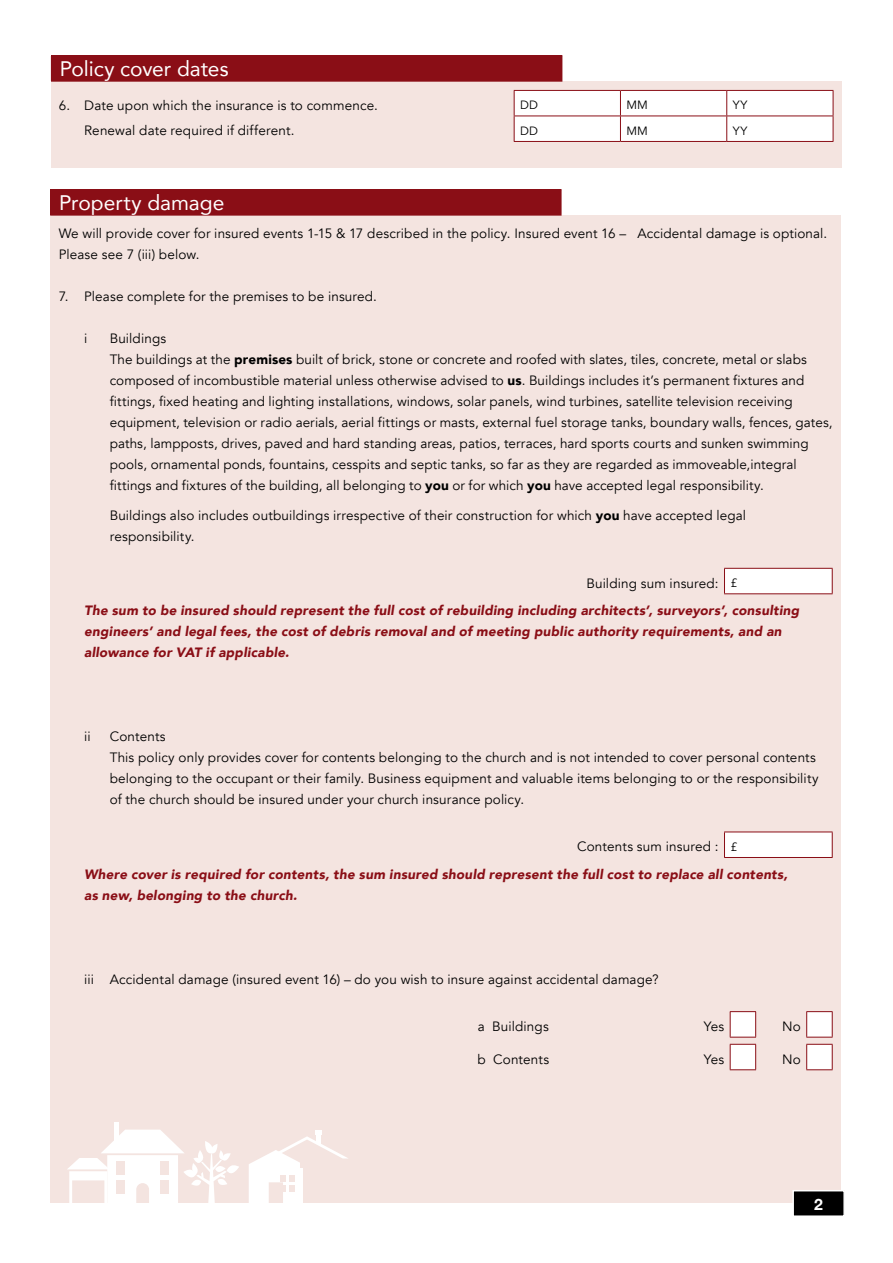
<style>
.page{position:relative;width:893px;height:1263px;background:#fff}
.page>*{position:absolute;margin:0;border:0;box-sizing:border-box;transform-origin:0 0}
.t1{font:21px "Avenir";color:#fff}
.t2{font:700 15.75px "Helvetica Neue Welsh";color:#fff}
.t3{font:13.5px/21px "Avenir";letter-spacing:.01em;color:#000}
.t4{font:italic 900 13.5px/27.5px "Avenir";letter-spacing:.015em;color:#8a0e16}
.t5{font:12px "Avenir";letter-spacing:.015em;color:#000}
.s1{font-weight:900}
.s2{font-weight:400;font-style:normal;color:#000}
.s3{font-weight:400;font-style:normal;font-size:12px;color:#000}
</style>
<div class="page">
<div style="left:51px;top:82px;width:791px;height:86px;background:#f4e4e0"></div>
<div style="left:51px;top:56px;width:511px;height:25px;background:#8a0e16"></div>
<hr style="left:51px;top:55px;width:511px;height:1px;background:#8a0e16">
<hr style="left:51px;top:81px;width:511px;height:1px;background:#8a0e16">
<hr style="left:514px;top:141px;width:106px;height:1px;background:#8a0e16">
<hr style="left:620px;top:141px;width:107px;height:1px;background:#8a0e16">
<svg style="left:514px;top:90px;width:320px;height:51px;background:#f8f1f2"></svg>
<hr style="left:727px;top:141px;width:106px;height:1px;background:#8a0e16">
<div style="left:50px;top:215px;width:791px;height:988px;background:#f4e4e0"></div>
<div style="left:51px;top:190px;width:510px;height:25px;background:#8a0e16"></div>
<svg style="left:50px;top:190px;width:1px;height:25px"></svg>
<hr style="left:50px;top:189px;width:512px;height:1px;background:#8a0e16">
<hr style="left:560px;top:190px;width:2px;height:25px;background:#8a0e16">
<hr style="left:50px;top:215px;width:512px;height:1px;background:#8a0e16">
<div style="left:724px;top:568px;width:108px;height:26px;background:#fff"></div>
<svg style="left:724px;top:569px;width:1px;height:24px"></svg>
<hr style="left:724px;top:568px;width:109px;height:1px;background:#8a0e16">
<svg style="left:832px;top:569px;width:1px;height:24px"></svg>
<hr style="left:724px;top:593px;width:109px;height:1px;background:#8a0e16">
<div style="left:724px;top:832px;width:108px;height:25px;background:#fff"></div>
<svg style="left:724px;top:832px;width:1px;height:25px"></svg>
<hr style="left:724px;top:831px;width:109px;height:1px;background:#8a0e16">
<svg style="left:832px;top:832px;width:1px;height:25px"></svg>
<hr style="left:724px;top:857px;width:109px;height:1px;background:#8a0e16">
<svg style="left:730px;top:1011px;width:103px;height:27px"></svg>
<svg style="left:730px;top:1044px;width:103px;height:26px"></svg>
<div style="left:793px;top:1191px;width:51px;height:25px;background:#000"></div>
<div style="left:792px;top:1190px;width:53px;height:27px;border:2px solid #fff"></div>
<div style="left:114px;top:1123px;width:5px;height:19px;background:#fff"></div>
<svg style="left:67px;top:1129px;width:172px;height:74px"></svg>
<div style="left:116px;top:1181px;width:9px;height:13px;background:#f4e4e0"></div>
<div style="left:116px;top:1161px;width:9px;height:13px;background:#f4e4e0"></div>
<div style="left:160px;top:1181px;width:9px;height:13px;background:#f4e4e0"></div>
<div style="left:160px;top:1161px;width:9px;height:13px;background:#f4e4e0"></div>
<svg style="left:249px;top:1131px;width:99px;height:72px"></svg>
<h1 class="t1" style="left:60px;top:52px;width:170px">Policy cover dates</h1>
<p class="t3" style="left:59px;top:95px;width:321px">6. Date upon which the insurance is to commence.</p>
<p class="t5" style="left:520px;top:98px;width:19px">DD</p>
<p class="t5" style="left:626px;top:98px;width:23px">MM</p>
<p class="t5" style="left:733px;top:98px;width:16px">YY</p>
<p class="t3" style="left:84px;top:121px;width:212px">Renewal date required if different.</p>
<p class="t5" style="left:520px;top:123px;width:19px">DD</p>
<p class="t5" style="left:626px;top:123px;width:23px">MM</p>
<p class="t5" style="left:733px;top:123px;width:16px">YY</p>
<h1 class="t1" style="left:59px;top:186px;width:167px">Property damage</h1>
<p class="t3" style="left:59px;top:223px;width:770px">We will provide cover for insured events 1-15 &amp; 17 described in the policy. Insured event 16 – Accidental damage is optional.<br>Please see 7 (iii) below.</p>
<p class="t3" style="left:59px;top:286px;width:320px">7. Please complete for the premises to be insured.</p>
<p class="t3" style="left:84px;top:328px;width:5px">i</p>
<p class="t3" style="left:110px;top:328px;width:724px">Buildings<br>The buildings at the <span class="s1">premises</span> built of brick, stone or concrete and roofed with slates, tiles, concrete, metal or slabs composed of incombustible material unless otherwise advised to <span class="s1">us</span>. Buildings includes it’s permanent fixtures and fittings, fixed heating and lighting installations, windows, solar panels, wind turbines, satellite television receiving equipment, television or radio aerials, aerial fittings or masts, external fuel storage tanks, boundary walls, fences, gates, paths, lampposts, drives, paved and hard standing areas, patios, terraces, hard sports courts and sunken swimming pools, ornamental ponds, fountains, cesspits and septic tanks, so far as they are regarded as immoveable,integral fittings and fixtures of the building, all belonging to <span class="s1">you</span> or for which <span class="s1">you</span> have accepted legal responsibility.</p>
<p class="t3" style="left:110px;top:505px;width:638px">Buildings also includes outbuildings irrespective of their construction for which <span class="s1">you</span> have accepted legal responsibility.</p>
<p class="t4" style="left:84px;top:569px;width:717px;text-indent:502px"><span class="s2">Building sum insured:</span> <span class="s3">£<br></span>The sum to be insured should represent the full cost of rebuilding including architects’, surveyors’, consulting</p>
<p class="t4" style="left:84px;top:621px;width:699px;line-height:21px">engineers’ and legal fees, the cost of debris removal and of meeting public authority requirements, and an allowance for VAT if applicable.</p>
<p class="t3" style="left:84px;top:726px;width:8px">ii</p>
<p class="t3" style="left:110px;top:726px;width:710px">Contents<br>This policy only provides cover for contents belonging to the church and is not intended to cover personal contents belonging to the occupant or their family. Business equipment and valuable items belonging to or the responsibility of the church should be insured under your church insurance policy.</p>
<p class="t4" style="left:84px;top:833px;width:705px;text-indent:493px"><span class="s2">Contents sum insured :</span> <span class="s3">£<br></span>Where cover is required for contents, the sum insured should represent the full cost to replace all contents,</p>
<p class="t4" style="left:84px;top:881px;width:215px">as new, belonging to the church.</p>
<p class="t3" style="left:84px;top:969px;width:576px">iii Accidental damage (insured event 16) – do you wish to insure against accidental damage?</p>
<p class="t3" style="left:478px;top:1016px;width:73px">a Buildings</p>
<p class="t3" style="left:704px;top:1016px;width:22px">Yes</p>
<p class="t3" style="left:782px;top:1016px;width:20px">No</p>
<p class="t3" style="left:477px;top:1049px;width:73px">b Contents</p>
<p class="t3" style="left:704px;top:1049px;width:22px">Yes</p>
<p class="t3" style="left:782px;top:1049px;width:20px">No</p>
<p class="t2" style="left:814px;top:1194px;width:10px">2</p>
</div>
